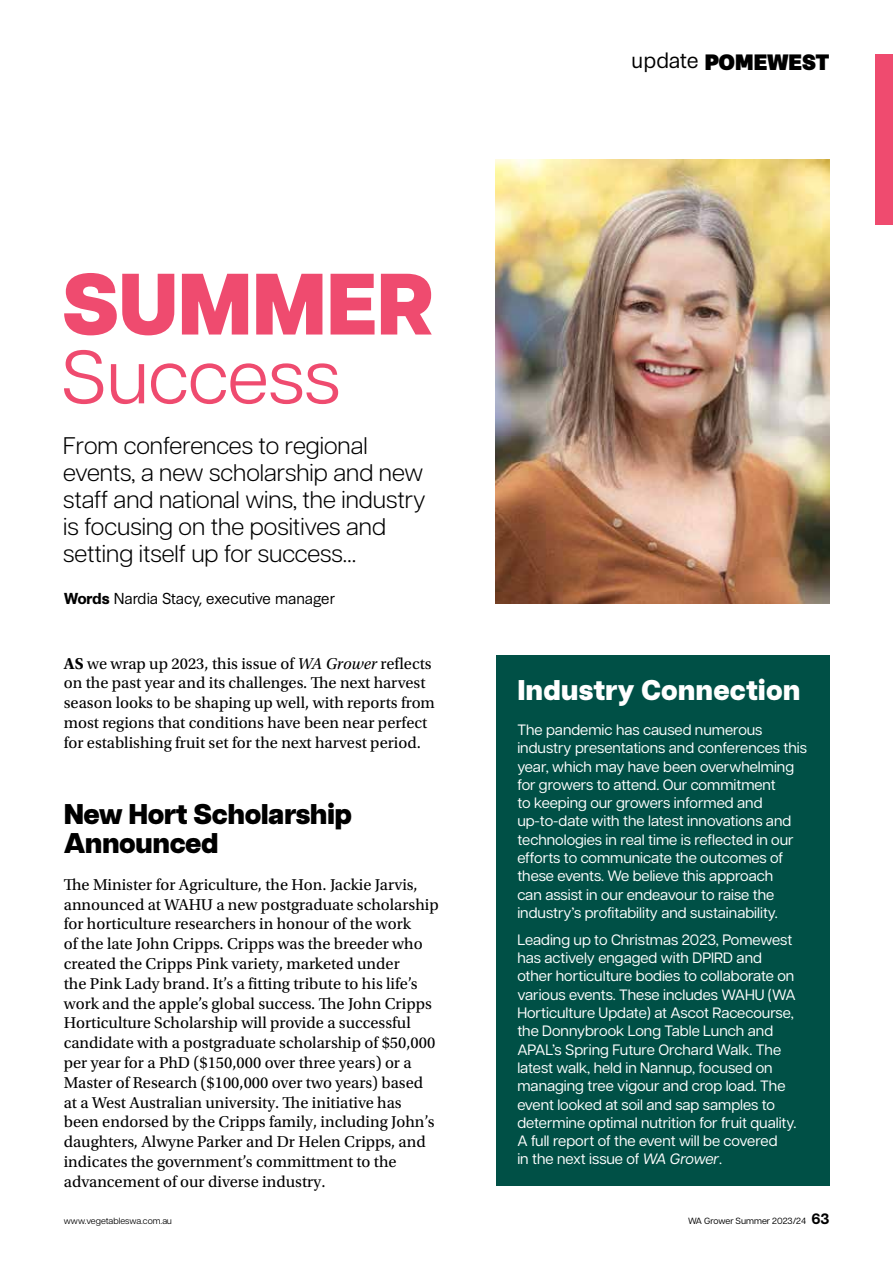
<style>
.page{position:relative;width:893px;height:1263px;background:#fff}
.page>*{position:absolute;margin:0;border:0;box-sizing:border-box;transform-origin:0 0}
.t1{font:800 86.85px "Articulat CF";letter-spacing:-.005em;color:#ef4b6f}
.t2{font:75.3px "Articulat CF";color:#ef4b6f}
.t3{font:800 28.5px/28.5px "Articulat CF";letter-spacing:-.02em;color:#000}
.t4{font:800 28.5px "Articulat CF";color:#fff}
.t5{font:300 24px/27px "Articulat CF";color:#000}
.t6{font:900 21px "Synthese";letter-spacing:-.02em;color:#000}
.t7{font:16.5px/19.8px "Utopia Std";color:#000}
.t8{font:15px/18.3px "Articulat CF";color:#fff}
.t9{font:15px "Synthese";letter-spacing:-.035em;color:#000}
.t10{font:9px "Articulat CF";color:#000}
.t11{font:9px "Articulat CF";color:#000}
.s1{font-weight:400}
.s2{font-weight:700}
.s3{font-style:italic}
.s4{font-weight:700;font-size:15px}
</style>
<div class="page">
<img style="left:496px;top:160px;width:333px;height:444px">
<div style="left:496px;top:656px;width:333px;height:530px;background:#005046"></div>
<div style="left:876px;top:54px;width:17px;height:170px;background:#ef4b6f"></div>
<p class="t6" style="left:631px;top:45px;width:200px"><span class="s1">update</span> POMEWEST</p>
<h1 class="t1" style="left:61px;top:239px;width:374px">SUMMER</h1>
<h2 class="t2" style="left:61px;top:323px;width:281px">Success</h2>
<h3 class="t5" style="left:63px;top:431px;width:364px">From conferences to regional events, a new scholarship and new staff and national wins, the industry is focusing on the positives and setting itself up for success…</h3>
<p class="t9" style="left:64px;top:586px;width:273px"><span class="s2">Words</span> Nardia Stacy, executive manager</p>
<p class="t7" style="left:64px;top:654px;width:373px"><span class="s2">AS</span> we wrap up 2023, this issue of <span class="s3">WA Grower</span> reflects on the past year and its challenges. The next harvest season looks to be shaping up well, with reports from most regions that conditions have been near perfect for establishing fruit set for the next harvest period.</p>
<h3 class="t3" style="left:64px;top:800px;width:290px">New Hort Scholarship<br>Announced</h3>
<p class="t7" style="left:64px;top:875px;width:376px">The Minister for Agriculture, the Hon. Jackie Jarvis, announced at WAHU a new postgraduate scholarship for horticulture researchers in honour of the work<br>of the late John Cripps. Cripps was the breeder who created the Cripps Pink variety, marketed under<br>the Pink Lady brand. It’s a fitting tribute to his life’s work and the apple’s global success. The John Cripps Horticulture Scholarship will provide a successful candidate with a postgraduate scholarship of $50,000 per year for a PhD ($150,000 over three years) or a Master of Research ($100,000 over two years) based at a West Australian university. The initiative has been endorsed by the Cripps family, including John’s daughters, Alwyne Parker and Dr Helen Cripps, and indicates the government’s committment to the advancement of our diverse industry.</p>
<h3 class="t4" style="left:517px;top:668px;width:285px">Industry Connection</h3>
<p class="t8" style="left:517px;top:720px;width:291px">The pandemic has caused numerous industry presentations and conferences this year, which may have been overwhelming for growers to attend. Our commitment<br>to keeping our growers informed and up-to-date with the latest innovations and technologies in real time is reflected in our efforts to communicate the outcomes of these events. We believe this approach<br>can assist in our endeavour to raise the industry’s profitability and sustainability.</p>
<p class="t8" style="left:517px;top:929px;width:280px">Leading up to Christmas 2023, Pomewest has actively engaged with DPIRD and other horticulture bodies to collaborate on various events. These includes WAHU (WA Horticulture Update) at Ascot Racecourse, the Donnybrook Long Table Lunch and APAL’s Spring Future Orchard Walk. The latest walk, held in Nannup, focused on managing tree vigour and crop load. The event looked at soil and sap samples to determine optimal nutrition for fruit quality.<br>A full report of the event will be covered<br>in the next issue of <span class="s3">WA Grower</span>.</p>
<p class="t10" style="left:64px;top:1214px;width:110px">www.vegetableswa.com.au</p>
<p class="t11" style="left:688px;top:1214px;width:143px">WA Grower Summer 2023/24 <span class="s4">63</span></p>
</div>
